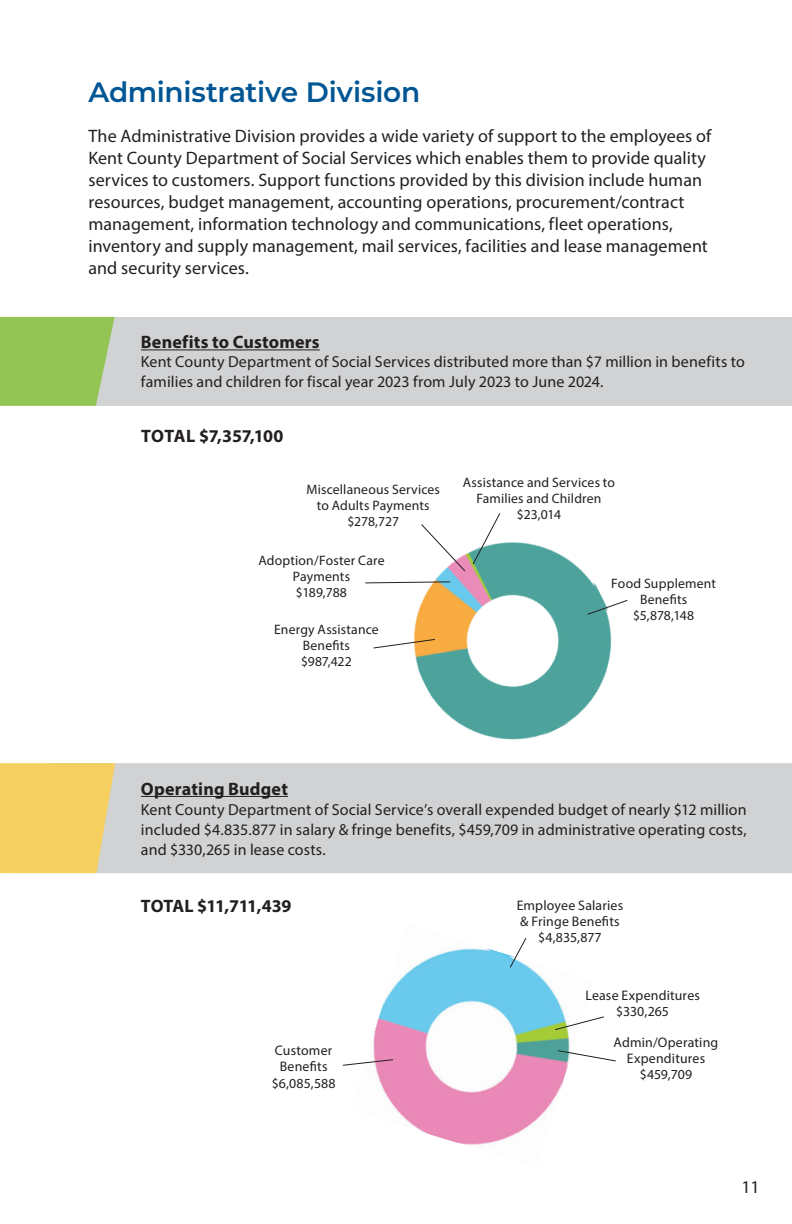
<style>
.page{position:relative;width:792px;height:1224px;background:#fff}
.page>*{position:absolute;margin:0;border:0;box-sizing:border-box;transform-origin:0 0}
.t1{font:600 28px "Montserrat";letter-spacing:-.01em;color:#005594}
.t2{font:18px/22px "Myriad Pro";letter-spacing:.005em;color:#231f20}
.t3{font:700 18px "Myriad Pro";letter-spacing:.01em;color:#231f20}
.t4{font:16px/20px "Myriad Pro";letter-spacing:.005em;color:#231f20}
.t5{font:13.8px/16px "Myriad Pro";letter-spacing:.01em;color:#231f20;text-align:center}
.t6{font:13.6px/15.8px "Myriad Pro";letter-spacing:.01em;color:#231f20;text-align:center}
</style>
<div class="page">
<img style="left:413px;top:542px;width:199px;height:198px">
<svg style="left:587px;top:599px;width:41px;height:16px"></svg>
<svg style="left:472px;top:513px;width:29px;height:52px"></svg>
<svg style="left:373px;top:639px;width:63px;height:10px"></svg>
<svg style="left:420px;top:524px;width:46px;height:48px"></svg>
<svg style="left:365px;top:581px;width:86px;height:3px"></svg>
<div style="left:1px;top:317px;width:791px;height:89px;background:#d1d2d4"></div>
<svg style="left:0;top:317px;width:115px;height:89px;background:#97c65e"></svg>
<div style="left:115px;top:763px;width:677px;height:110px;background:#d1d2d4"></div>
<svg style="left:0;top:763px;width:115px;height:110px;background:#f2d069"></svg>
<hr style="left:141px;top:349px;width:179px;height:1px;background:#231f20">
<hr style="left:141px;top:796px;width:147px;height:1px;background:#231f20">
<img style="left:373px;top:948px;width:197px;height:197px">
<svg style="left:342px;top:1059px;width:52px;height:7px"></svg>
<svg style="left:509px;top:938px;width:18px;height:30px"></svg>
<svg style="left:557px;top:1050px;width:59px;height:12px"></svg>
<svg style="left:554px;top:1016px;width:50px;height:15px"></svg>
<h1 class="t1" style="left:88px;top:72px;width:333px">Administrative Division</h1>
<p class="t2" style="left:88px;top:124px;width:624px">The Administrative Division provides a wide variety of support to the employees of Kent County Department of Social Services which enables them to provide quality services to customers. Support functions provided by this division include human resources, budget management, accounting operations, procurement/contract management, information technology and communications, fleet operations, inventory and supply management, mail services, facilities and lease management and security services.</p>
<p class="t3" style="left:141px;top:330px;width:180px">Benefits to Customers</p>
<p class="t4" style="left:141px;top:352px;width:605px;line-height:19.2px">Kent County Department of Social Services distributed more than $7 million in benefits to families and children for fiscal year 2023 from July 2023 to June 2024.</p>
<p class="t3" style="left:141px;top:424px;width:144px">TOTAL $7,357,100</p>
<p class="t6" style="left:307px;top:481px;width:135px">Miscellaneous Services to Adults Payments $278,727</p>
<p class="t6" style="left:463px;top:474px;width:154px">Assistance and Services to<br>Families and Children $23,014</p>
<p class="t6" style="left:258px;top:553px;width:128px">Adoption/Foster Care<br>Payments<br>$189,788</p>
<p class="t6" style="left:611px;top:575px;width:106px">Food Supplement<br>Benefits $5,878,148</p>
<p class="t6" style="left:274px;top:621px;width:106px">Energy Assistance<br>Benefits<br>$987,422</p>
<p class="t3" style="left:141px;top:777px;width:149px">Operating Budget</p>
<p class="t4" style="left:141px;top:799px;width:607px;text-align:justify">Kent County Department of Social Service’s overall expended budget of nearly $12 million included $4.835.877 in salary &amp; fringe benefits, $459,709 in administrative operating costs, and $330,265 in lease costs.</p>
<p class="t3" style="left:141px;top:894px;width:152px">TOTAL $11,711,439</p>
<p class="t5" style="left:272px;top:1043px;width:66px">Customer<br>Benefits $6,085,588</p>
<p class="t5" style="left:517px;top:897px;width:108px">Employee Salaries &amp; Fringe Benefits $4,835,877</p>
<p class="t5" style="left:585px;top:987px;width:116px">Lease Expenditures $330,265</p>
<p class="t5" style="left:614px;top:1034px;width:106px">Admin/Operating<br>Expenditures $459,709</p>
<p class="t2" style="left:741px;top:1176px;width:20px">11</p>
</div>
